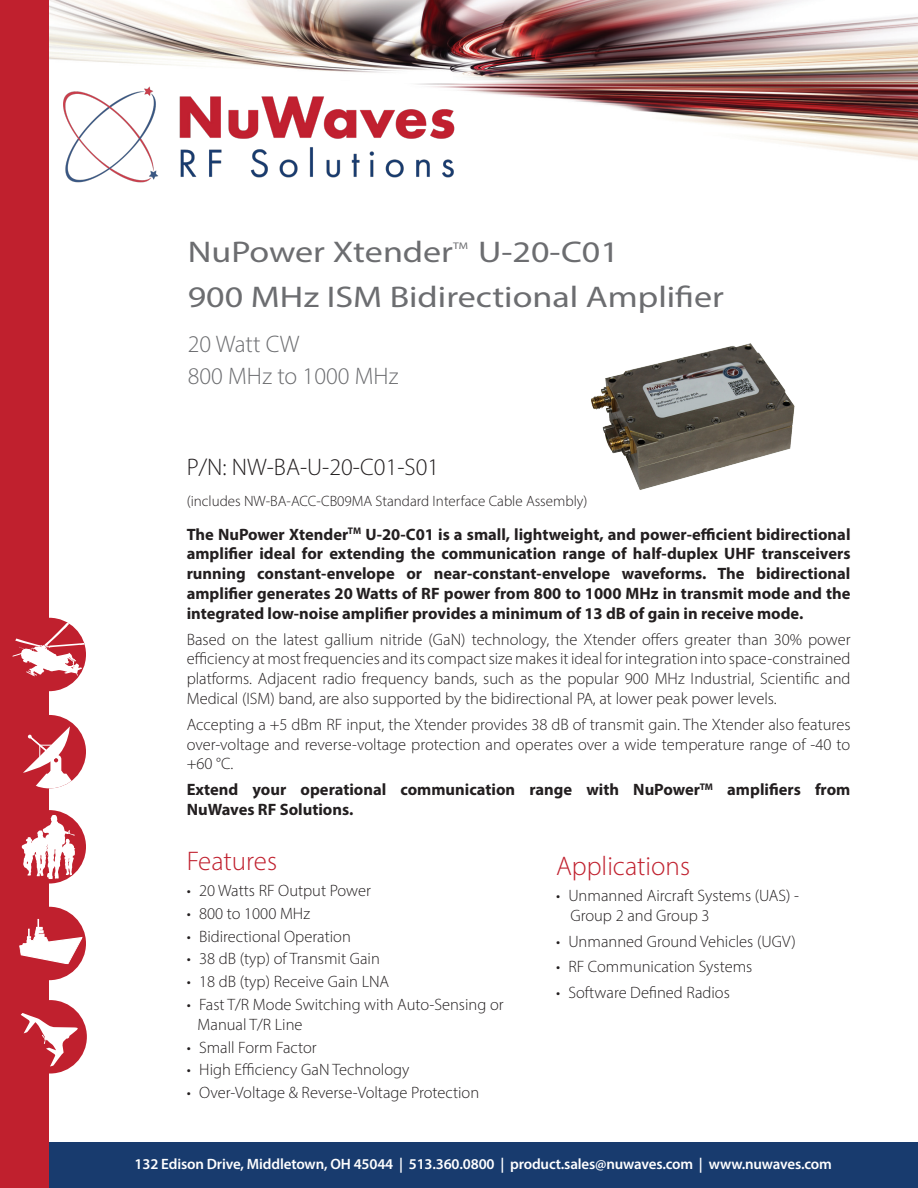
<style>
.page{position:relative;width:918px;height:1188px;background:#fff}
.page>*{position:absolute;margin:0;border:0;box-sizing:border-box;transform-origin:0 0}
.P_N_number{font:30px "Myriad Pro";color:#6c6d70;scale:1.2 1}
.sub_heads{font:300 27px "Myriad Pro";color:#c0202e}
.product_name{font:300 24px/31.5px "Myriad Pro";color:#6c6d70}
.P_N_number-2{font:300 24px "Myriad Pro";color:#231f20}
.body_copy{font:300 16.5px/19.8px "Myriad Pro";color:#231f20;text-align:justify}
.body_heads{font:700 16.5px/19.8px "Myriad Pro";color:#231f20;text-align:justify}
.body_copy-2{font:700 16.5px/19.8px "Myriad Pro";color:#231f20}
.t1{font:600 15px "Myriad Pro";letter-spacing:-.01em;color:#fff}
.P_N_number-3{font:300 15px "Myriad Pro";color:#231f20}
.P_N_number-4{font:9.6px "Myriad Pro";color:#6c6d70;scale:1.2 1}
</style>
<div class="page">
<img style="left:49px;top:0;width:869px;height:160px">
<div style="left:37px;top:1143px;width:881px;height:45px;background:#183b6e"></div>
<div style="left:0;top:0;width:49px;height:1188px;background:#c0202e"></div>
<div style="left:13px;top:618px;width:73px;height:73px;background:#c0202e;border-radius:50%"></div>
<svg style="left:13px;top:621px;width:73px;height:55px"></svg>
<div style="left:13px;top:715px;width:73px;height:73px;background:#c0202e;border-radius:50%"></div>
<svg style="left:23px;top:726px;width:50px;height:62px"></svg>
<div style="left:13px;top:810px;width:73px;height:74px;background:#c0202e;border-radius:50%"></div>
<svg style="left:22px;top:815px;width:53px;height:64px"></svg>
<div style="left:13px;top:907px;width:73px;height:73px;background:#c0202e;border-radius:50%"></div>
<svg style="left:19px;top:919px;width:64px;height:45px"></svg>
<div style="left:13px;top:1000px;width:74px;height:74px;background:#c0202e;border-radius:50%"></div>
<svg style="left:20px;top:1013px;width:58px;height:54px"></svg>
<img style="left:591px;top:343px;width:204px;height:147px">
<img style="left:64px;top:86px;width:398px;height:97px">
<p class="P_N_number" style="left:188px;top:234px;width:223px">NuPower Xtender</p>
<p class="P_N_number-4" style="left:453px;top:240px;width:14px">TM</p>
<p class="P_N_number" style="left:478px;top:234px;width:119px">U-20-C01</p>
<p class="P_N_number" style="left:188px;top:279px;width:448px">900 MHz ISM Bidirectional Amplifier</p>
<p class="product_name" style="left:188px;top:328px;width:212px">20 Watt CW<br>800 MHz to 1000 MHz</p>
<p class="P_N_number-2" style="left:187px;top:452px;width:254px">P/N: NW-BA-U-20-C01-S01</p>
<p class="P_N_number-3" style="left:187px;top:492px;width:402px">(includes NW-BA-ACC-CB09MA Standard Interface Cable Assembly)</p>
<p class="body_heads" style="left:187px;top:524px;width:665px">The NuPower Xtender<sup>TM</sup> U-20-C01 is a small, lightweight, and power-efficient bidirectional amplifier ideal for extending the communication range of half-duplex UHF transceivers running constant-envelope or near-constant-envelope waveforms. The bidirectional amplifier generates 20 Watts of RF power from 800 to 1000 MHz in transmit mode and the integrated low-noise amplifier provides a minimum of 13 dB of gain in receive mode.</p>
<p class="body_copy" style="left:187px;top:629px;width:665px">Based on the latest gallium nitride (GaN) technology, the Xtender offers greater than 30% power efficiency at most frequencies and its compact size makes it ideal for integration into space-constrained platforms. Adjacent radio frequency bands, such as the popular 900 MHz Industrial, Scientific and Medical (ISM) band, are also supported by the bidirectional PA, at lower peak power levels.</p>
<p class="body_copy" style="left:187px;top:714px;width:665px">Accepting a +5 dBm RF input, the Xtender provides 38 dB of transmit gain. The Xtender also features over-voltage and reverse-voltage protection and operates over a wide temperature range of -40 to +60 °C.</p>
<p class="body_copy-2" style="left:187px;top:779px;width:665px">Extend your operational communication range with NuPower<sup>TM</sup> amplifiers from<br>NuWaves RF Solutions.</p>
<p class="sub_heads" style="left:187px;top:845px;width:92px">Features</p>
<p class="body_copy" style="left:187px;top:880px;width:186px">• 20 Watts RF Output Power</p>
<p class="body_copy" style="left:187px;top:903px;width:125px">• 800 to 1000 MHz</p>
<p class="body_copy" style="left:187px;top:926px;width:166px">• Bidirectional Operation</p>
<p class="body_copy" style="left:187px;top:949px;width:195px">• 38 dB (typ) of Transmit Gain</p>
<p class="body_copy" style="left:187px;top:972px;width:204px">• 18 dB (typ) Receive Gain LNA</p>
<p class="body_copy" style="left:198px;top:994px;width:308px;text-indent:-11px">• Fast T/R Mode Switching with Auto-Sensing or<br>Manual T/R Line</p>
<p class="body_copy" style="left:187px;top:1037px;width:132px">• Small Form Factor</p>
<p class="body_copy" style="left:187px;top:1060px;width:224px">• High Efficiency GaN Technology</p>
<p class="body_copy" style="left:187px;top:1083px;width:294px">• Over-Voltage &amp; Reverse-Voltage Protection</p>
<p class="sub_heads" style="left:556px;top:850px;width:136px">Applications</p>
<p class="body_copy" style="left:570px;top:885px;width:230px;text-indent:-14px">• Unmanned Aircraft Systems (UAS) -<br>Group 2 and Group 3</p>
<p class="body_copy" style="left:556px;top:931px;width:241px">• Unmanned Ground Vehicles (UGV)</p>
<p class="body_copy" style="left:556px;top:957px;width:198px">• RF Communication Systems</p>
<p class="body_copy" style="left:556px;top:983px;width:175px">• Software Defined Radios</p>
<p class="t1" style="left:135px;top:1155px;width:699px">132 Edison Drive, Middletown, OH 45044 | 513.360.0800 | product.sales@nuwaves.com | www.nuwaves.com</p>
</div>
